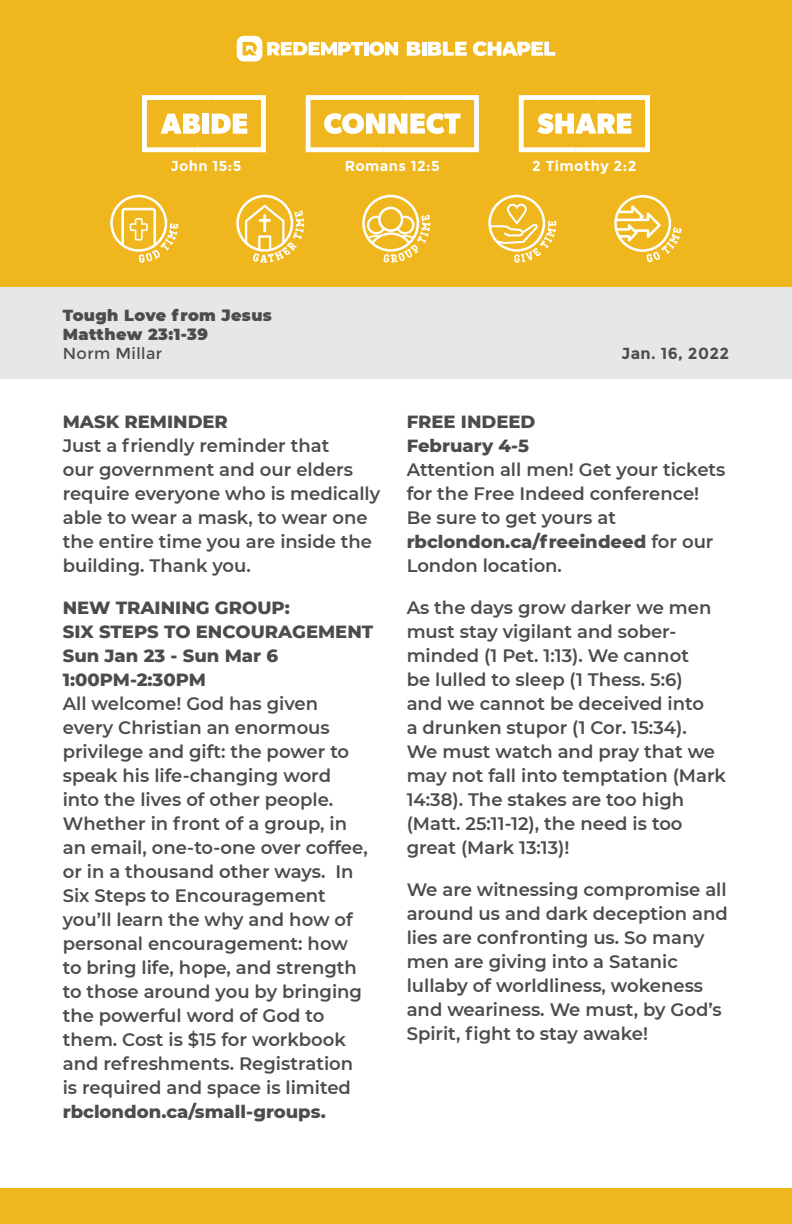
<style>
.page{position:relative;width:792px;height:1224px;background:#fff}
.page>*{position:absolute;margin:0;border:0;box-sizing:border-box;transform-origin:0 0}
.t1{font:600 18px/24px "Montserrat";color:#4b4c4d}
.t2{font:800 18px/24px "Montserrat";color:#4b4c4d}
.t3{font:900 16px/19.2px "Montserrat";letter-spacing:.025em;color:#4b4c4d}
.t4{font:700 16px "Montserrat";letter-spacing:.025em;color:#4b4c4d}
.t5{font:16px "Montserrat";letter-spacing:.025em;color:#4b4c4d}
.t6{font:700 14.4px "Montserrat";letter-spacing:.03em;color:#fff}
.s1{font-weight:800}
</style>
<div class="page">
<div style="left:0;top:286px;width:792px;height:93px;background:#e6e7e9"></div>
<div style="left:0;top:0;width:792px;height:286px;background:#f0b61d"></div>
<svg style="left:110px;top:195px;width:68px;height:68px"></svg>
<svg style="left:236px;top:195px;width:68px;height:68px"></svg>
<svg style="left:488px;top:195px;width:68px;height:68px"></svg>
<svg style="left:362px;top:195px;width:68px;height:68px"></svg>
<svg style="left:614px;top:195px;width:68px;height:67px"></svg>
<svg style="left:142px;top:95px;width:124px;height:57px"></svg>
<svg style="left:306px;top:95px;width:173px;height:57px"></svg>
<svg style="left:519px;top:95px;width:131px;height:57px"></svg>
<svg style="left:237px;top:36px;width:126px;height:26px"></svg>
<hr style="left:364px;top:42px;width:4px;height:13px;background:#fff">
<svg style="left:369px;top:42px;width:29px;height:14px"></svg>
<svg style="left:407px;top:42px;width:14px;height:14px"></svg>
<div style="left:422px;top:42px;width:5px;height:14px;background:#fff"></div>
<svg style="left:428px;top:42px;width:39px;height:14px"></svg>
<svg style="left:473px;top:41px;width:82px;height:15px"></svg>
<div style="left:0;top:1188px;width:792px;height:36px;background:#f0b61d"></div>
<p class="t6" style="left:171px;top:160px;width:72px">John 15:5</p>
<p class="t6" style="left:345px;top:160px;width:97px">Romans 12:5</p>
<p class="t6" style="left:532px;top:160px;width:106px">2 Timothy 2:2</p>
<p class="t3" style="left:63px;top:307px;width:211px">Tough Love from Jesus<br>Matthew 23:1-39</p>
<p class="t5" style="left:63px;top:345px;width:101px">Norm Millar</p>
<p class="t4" style="left:622px;top:347px;width:109px">Jan. 16, 2022</p>
<p class="t2" style="left:63px;top:410px;width:167px">MASK REMINDER</p>
<p class="t1" style="left:63px;top:434px;width:319px">Just a friendly reminder that<br>our government and our elders require everyone who is medically able to wear a mask, to wear one the entire time you are inside the building. Thank you.</p>
<p class="t2" style="left:63px;top:596px;width:312px">NEW TRAINING GROUP:<br>SIX STEPS TO ENCOURAGEMENT<br>Sun Jan 23 - Sun Mar 6<br>1:00PM-2:30PM</p>
<p class="t1" style="left:63px;top:692px;width:307px">All welcome! God has given every Christian an enormous privilege and gift: the power to speak his life-changing word into the lives of other people.<br>Whether in front of a group, in an email, one-to-one over coffee, or in a thousand other ways. In<br>Six Steps to Encouragement you’ll learn the why and how of personal encouragement: how to bring life, hope, and strength to those around you by bringing the powerful word of God to them. Cost is $15 for workbook and refreshments. Registration is required and space is limited</p>
<p class="t2" style="left:63px;top:1100px;width:265px">rbclondon.ca/small-groups.</p>
<p class="t2" style="left:407px;top:410px;width:130px">FREE INDEED<br>February 4-5</p>
<p class="t1" style="left:407px;top:458px;width:320px">Attention all men! Get your tickets for the Free Indeed conference!<br>Be sure to get yours at <span class="s1">rbclondon.ca/freeindeed</span> for our<br>London location.</p>
<p class="t1" style="left:407px;top:596px;width:321px">As the days grow darker we men must stay vigilant and sober&shy;minded (1 Pet. 1:13). We cannot<br>be lulled to sleep (1 Thess. 5:6)<br>and we cannot be deceived into<br>a drunken stupor (1 Cor. 15:34).<br>We must watch and pray that we may not fall into temptation (Mark<br>14:38). The stakes are too high (Matt. 25:11-12), the need is too great (Mark 13:13)!</p>
<p class="t1" style="left:407px;top:878px;width:323px">We are witnessing compromise all around us and dark deception and lies are confronting us. So many men are giving into a Satanic lullaby of worldliness, wokeness and weariness. We must, by God’s<br>Spirit, fight to stay awake!</p>
</div>
